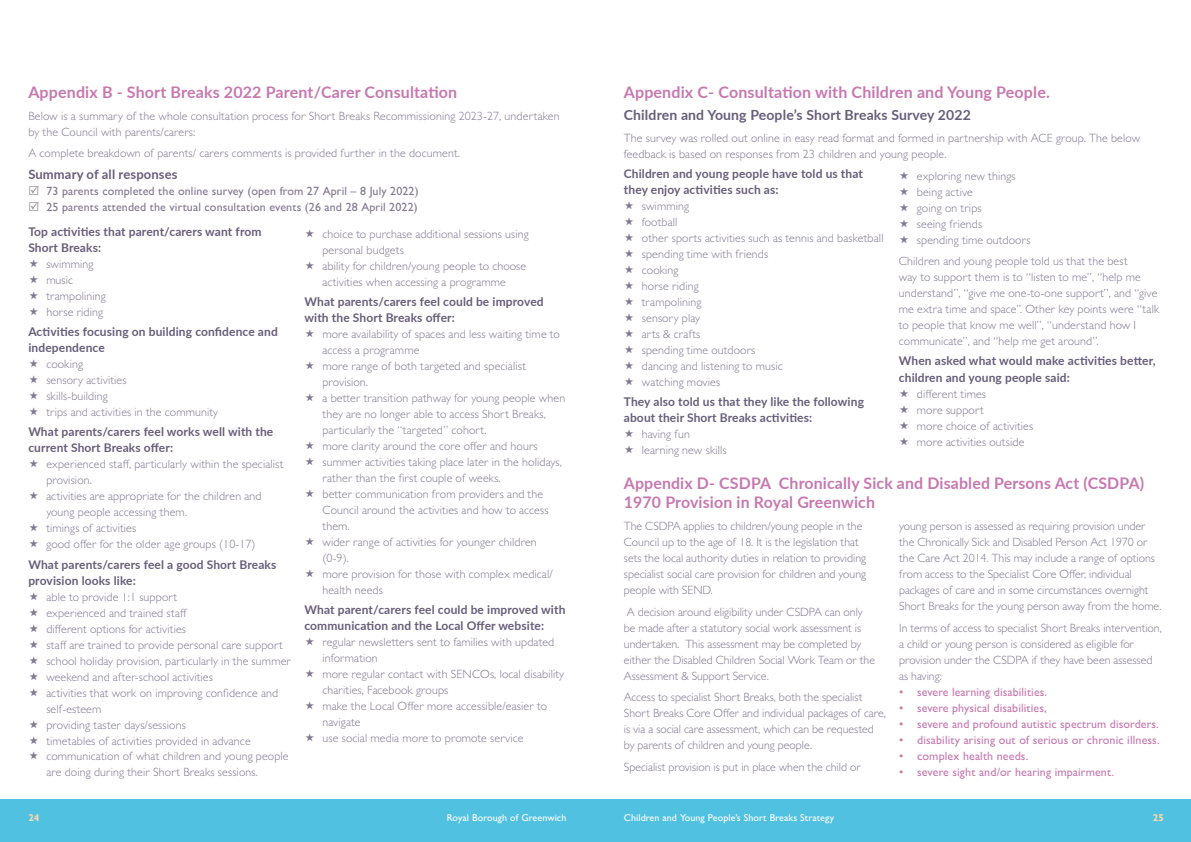
<style>
.page{position:relative;width:1191px;height:842px;background:#fff}
.page>*{position:absolute;margin:0;border:0;box-sizing:border-box;transform-origin:0 0}
.t1{font:700 16px/19.2px "Lato";letter-spacing:.01em;color:#c678af}
.t2{font:700 14px "Lato";letter-spacing:.01em;color:#675e7a}
.t3{font:700 13px "Lato";letter-spacing:.01em;color:#675e7a}
.t4{font:300 12px/16px "Gill Sans MT Std";letter-spacing:.01em;color:#817890}
.t5{font:700 12px/16px "Lato";letter-spacing:.01em;color:#675e7a}
.t6{font:500 12px "Gill Sans MT Std";letter-spacing:.01em;color:#c678af}
.t7{font:500 12px/16px "Gill Sans MT Std";letter-spacing:.01em;color:#817890}
.t8{font:500 10px "Gill Sans MT Std";letter-spacing:.01em;color:#fff}
.t9{font:700 10px "Gill Sans MT Std";color:#fbdbab}
</style>
<div class="page">
<div style="left:0;top:799px;width:1191px;height:43px;background:#51c1e1"></div>
<h1 class="t1" style="left:28px;top:82px;width:430px">Appendix B - Short Breaks 2022 Parent/Carer Consultation</h1>
<p class="t4" style="left:28px;top:107px;width:533px">Below is a summary of the whole consultation process for Short Breaks Recommissioning 2023-27, undertaken by the Council with parents/carers:</p>
<p class="t4" style="left:28px;top:145px;width:433px">A complete breakdown of parents/ carers comments is provided further in the document.</p>
<p class="t3" style="left:28px;top:164px;width:151px">Summary of all responses</p>
<p class="t7" style="left:46px;top:182px;width:374px">73 parents completed the online survey (open from 27 April – 8 July 2022)<br>25 parents attended the virtual consultation events (26 and 28 April 2022)</p>
<p class="t5" style="left:28px;top:223px;width:235px">Top activities that parent/carers want from<br>Short Breaks:</p>
<p class="t4" style="left:46px;top:256px;width:61px">swimming music trampolining horse riding</p>
<p class="t5" style="left:28px;top:323px;width:251px">Activities focusing on building confidence and independence</p>
<p class="t4" style="left:46px;top:356px;width:173px">cooking<br>sensory activities<br>skills-building<br>trips and activities in the community</p>
<p class="t5" style="left:28px;top:423px;width:246px">What parents/carers feel works well with the current Short Breaks offer:</p>
<p class="t4" style="left:46px;top:456px;width:238px">experienced staff, particularly within the specialist provision.<br>activities are appropriate for the children and young people accessing them.<br>timings of activities<br>good offer for the older age groups (10-17)</p>
<p class="t5" style="left:28px;top:556px;width:249px">What parents/carers feel a good Short Breaks provision looks like:</p>
<p class="t4" style="left:46px;top:588px;width:246px">able to provide 1:1 support<br>experienced and trained staff<br>different options for activities<br>staff are trained to provide personal care support school holiday provision, particularly in the summer weekend and after-school activities<br>activities that work on improving confidence and self-esteem<br>providing taster days/sessions<br>timetables of activities provided in advance communication of what children and young people are doing during their Short Breaks sessions.</p>
<p class="t4" style="left:322px;top:226px;width:208px">choice to purchase additional sessions using personal budgets<br>ability for children/young people to choose activities when accessing a programme</p>
<p class="t5" style="left:304px;top:293px;width:241px">What parents/carers feel could be improved with the Short Breaks offer:</p>
<p class="t4" style="left:322px;top:326px;width:244px">more availability of spaces and less waiting time to access a programme<br>more range of both targeted and specialist provision.<br>a better transition pathway for young people when they are no longer able to access Short Breaks, particularly the “targeted” cohort.<br>more clarity around the core offer and hours summer activities taking place later in the holidays, rather than the first couple of weeks.<br>better communication from providers and the Council around the activities and how to access them.<br>wider range of activities for younger children (0-9).<br>more provision for those with complex medical/ health needs</p>
<p class="t5" style="left:304px;top:601px;width:262px">What parent/carers feel could be improved with communication and the Local Offer website:</p>
<p class="t4" style="left:322px;top:634px;width:243px">regular newsletters sent to families with updated information<br>more regular contact with SENCOs, local disability charities, Facebook groups<br>make the Local Offer more accessible/easier to navigate<br>use social media more to promote service</p>
<h1 class="t1" style="left:624px;top:82px;width:427px">Appendix C- Consultation with Children and Young People.</h1>
<p class="t2" style="left:624px;top:105px;width:348px">Children and Young People’s Short Breaks Survey 2022</p>
<p class="t4" style="left:624px;top:130px;width:518px">The survey was rolled out online in easy read format and formed in partnership with ACE group. The below feedback is based on responses from 23 children and young people.</p>
<p class="t5" style="left:624px;top:165px;width:241px">Children and young people have told us that they enjoy activities such as:</p>
<p class="t4" style="left:642px;top:198px;width:243px">swimming<br>football<br>other sports activities such as tennis and basketball spending time with friends<br>cooking<br>horse riding<br>trampolining<br>sensory play<br>arts &amp; crafts<br>spending time outdoors<br>dancing and listening to music<br>watching movies</p>
<p class="t5" style="left:624px;top:393px;width:242px">They also told us that they like the following about their Short Breaks activities:</p>
<p class="t4" style="left:642px;top:426px;width:86px">having fun learning new skills</p>
<p class="t4" style="left:917px;top:167px;width:115px">exploring new things being active<br>going on trips<br>seeing friends<br>spending time outdoors</p>
<p class="t4" style="left:899px;top:253px;width:262px">Children and young people told us that the best<br>way to support them is to “listen to me”, “help me understand”, “give me one-to-one support”, and “give me extra time and space”. Other key points were “talk to people that know me well”, “understand how I communicate”, and “help me get around”.</p>
<p class="t5" style="left:899px;top:352px;width:258px;line-height:16.8px">When asked what would make activities better, children and young people said:</p>
<p class="t4" style="left:917px;top:386px;width:118px">different times<br>more support<br>more choice of activities more activities outside</p>
<h1 class="t1" style="left:624px;top:473px;width:522px">Appendix D- CSDPA Chronically Sick and Disabled Persons Act (CSDPA)<br>1970 Provision in Royal Greenwich</h1>
<p class="t4" style="left:624px;top:518px;width:244px">The CSDPA applies to children/young people in the Council up to the age of 18. It is the legislation that sets the local authority duties in relation to providing specialist social care provision for children and young people with SEND.</p>
<p class="t4" style="left:624px;top:603px;width:253px">A decision around eligibility under CSDPA can only<br>be made after a statutory social work assessment is undertaken. This assessment may be completed by either the Disabled Children Social Work Team or the Assessment &amp; Support Service.</p>
<p class="t4" style="left:624px;top:689px;width:264px">Access to specialist Short Breaks, both the specialist Short Breaks Core Offer and individual packages of care, is via a social care assessment, which can be requested by parents of children and young people.</p>
<p class="t4" style="left:624px;top:759px;width:238px">Specialist provision is put in place when the child or</p>
<p class="t4" style="left:899px;top:518px;width:264px">young person is assessed as requiring provision under the Chronically Sick and Disabled Person Act 1970 or the Care Act 2014. This may include a range of options from access to the Specialist Core Offer, individual packages of care and in some circumstances overnight Short Breaks for the young person away from the home.</p>
<p class="t4" style="left:899px;top:619px;width:264px">In terms of access to specialist Short Breaks intervention, a child or young person is considered as eligible for provision under the CSDPA if they have been assessed as having:</p>
<p class="t6" style="left:899px;top:684px;width:149px">• severe learning disabilities.</p>
<p class="t6" style="left:899px;top:700px;width:149px">• severe physical disabilities,</p>
<p class="t6" style="left:899px;top:716px;width:261px">• severe and profound autistic spectrum disorders.</p>
<p class="t6" style="left:899px;top:732px;width:262px">• disability arising out of serious or chronic illness.</p>
<p class="t6" style="left:899px;top:748px;width:131px">• complex health needs.</p>
<p class="t6" style="left:899px;top:764px;width:216px">• severe sight and/or hearing impairment.</p>
<p class="t9" style="left:28px;top:812px;width:13px">24</p>
<p class="t8" style="left:447px;top:812px;width:121px">Royal Borough of Greenwich</p>
<p class="t8" style="left:624px;top:812px;width:212px">Children and Young People’s Short Breaks Strategy</p>
<p class="t9" style="left:1152px;top:812px;width:13px">25</p>
</div>
